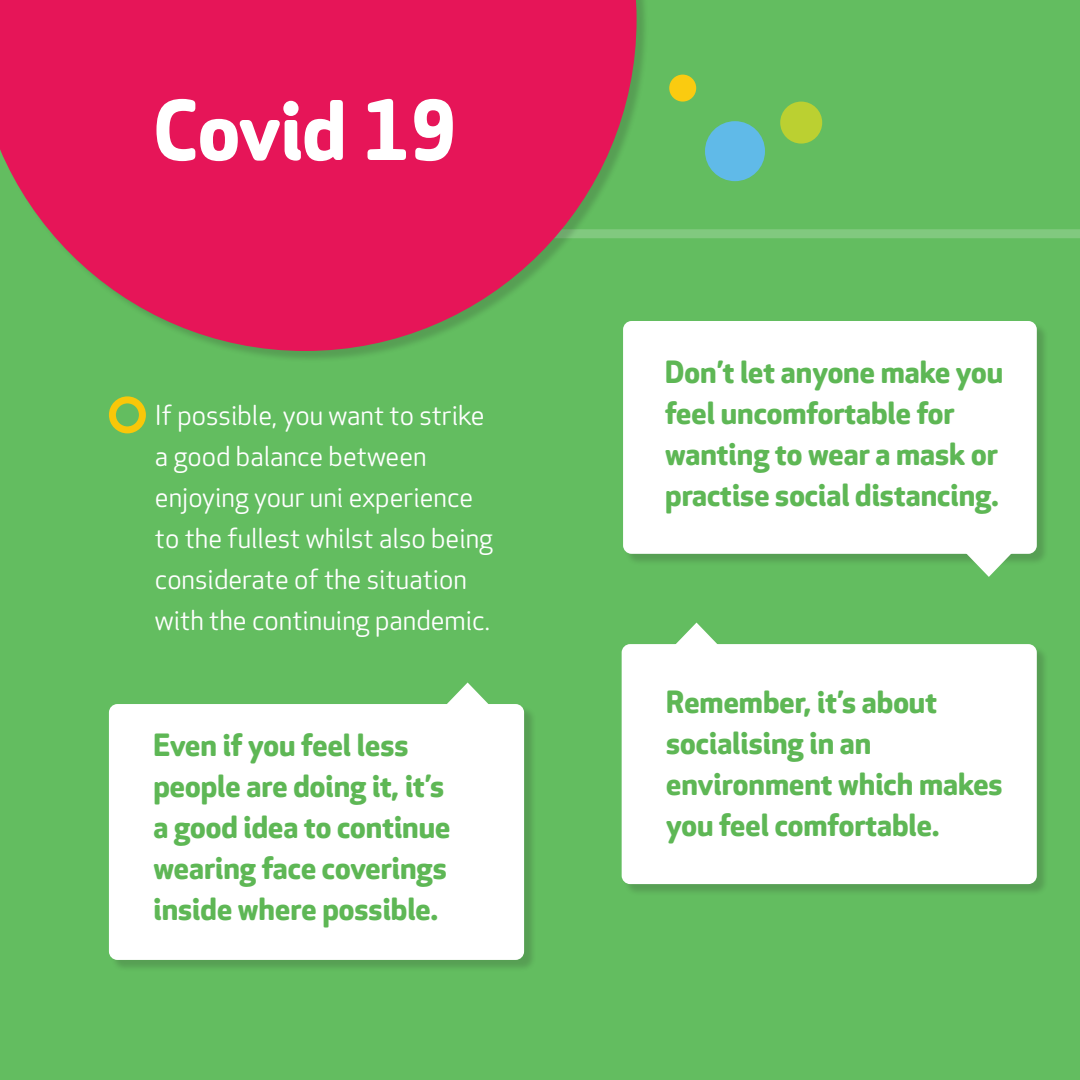
<style>
.page{position:relative;width:1080px;height:1080px;background:#63bd60}
.page>*{position:absolute;margin:0;border:0;box-sizing:border-box;transform-origin:0 0}
.t1{font:700 80px "Apex Rounded";color:#fff}
.t2{font:700 30px/41px "Apex Rounded";color:#5eb755}
.t3{font:27px/41px "Apex Rounded";color:#fff}
</style>
<div class="page">
<div style="left:103px;top:229px;width:977px;height:9px;background:#81c97f"></div>
<div style="left:0;top:0;width:649px;height:363px;background:#231f20;opacity:.19"></div>
<svg style="left:0;top:0;width:637px;height:351px;fill:#e61558"></svg>
<div style="left:669px;top:75px;width:27px;height:27px;background:#facb10;border-radius:50%"></div>
<div style="left:780px;top:102px;width:42px;height:42px;background:#bbd031;border-radius:50%"></div>
<div style="left:705px;top:121px;width:60px;height:60px;background:#60bae8;border-radius:50%"></div>
<div style="left:109px;top:396px;width:37px;height:37px;border:7px solid #f9c709;border-radius:50%"></div>
<div style="left:625px;top:322px;width:424px;height:244px;background:#231f20;opacity:.19"></div>
<div style="left:623px;top:321px;width:414px;height:233px;background:#fff;border-radius:9px"></div>
<svg style="left:948px;top:553px;width:81px;height:24px"></svg>
<div style="left:110px;top:706px;width:427px;height:266px;background:#231f20;opacity:.19"></div>
<div style="left:109px;top:704px;width:415px;height:256px;background:#fff;border-radius:9px"></div>
<svg style="left:447px;top:682px;width:41px;height:22px"></svg>
<div style="left:623px;top:646px;width:426px;height:251px;background:#231f20;opacity:.19"></div>
<div style="left:622px;top:644px;width:415px;height:240px;background:#fff;border-radius:9px"></div>
<svg style="left:656px;top:623px;width:81px;height:22px"></svg>
<h1 class="t1" style="left:153px;top:84px;width:306px">Covid 19</h1>
<p class="t3" style="left:155px;top:396px;width:340px">If possible, you want to strike a good balance between enjoying your uni experience to the fullest whilst also being considerate of the situation with the continuing pandemic.</p>
<p class="t2" style="left:153px;top:725px;width:299px">Even if you feel less people are doing it, it’s a good idea to continue wearing face coverings inside where possible.</p>
<p class="t2" style="left:665px;top:352px;width:340px">Don’t let anyone make you feel uncomfortable for wanting to wear a mask or practise social distancing.</p>
<p class="t2" style="left:666px;top:682px;width:338px">Remember, it’s about socialising in an environment which makes you feel comfortable.</p>
</div>
